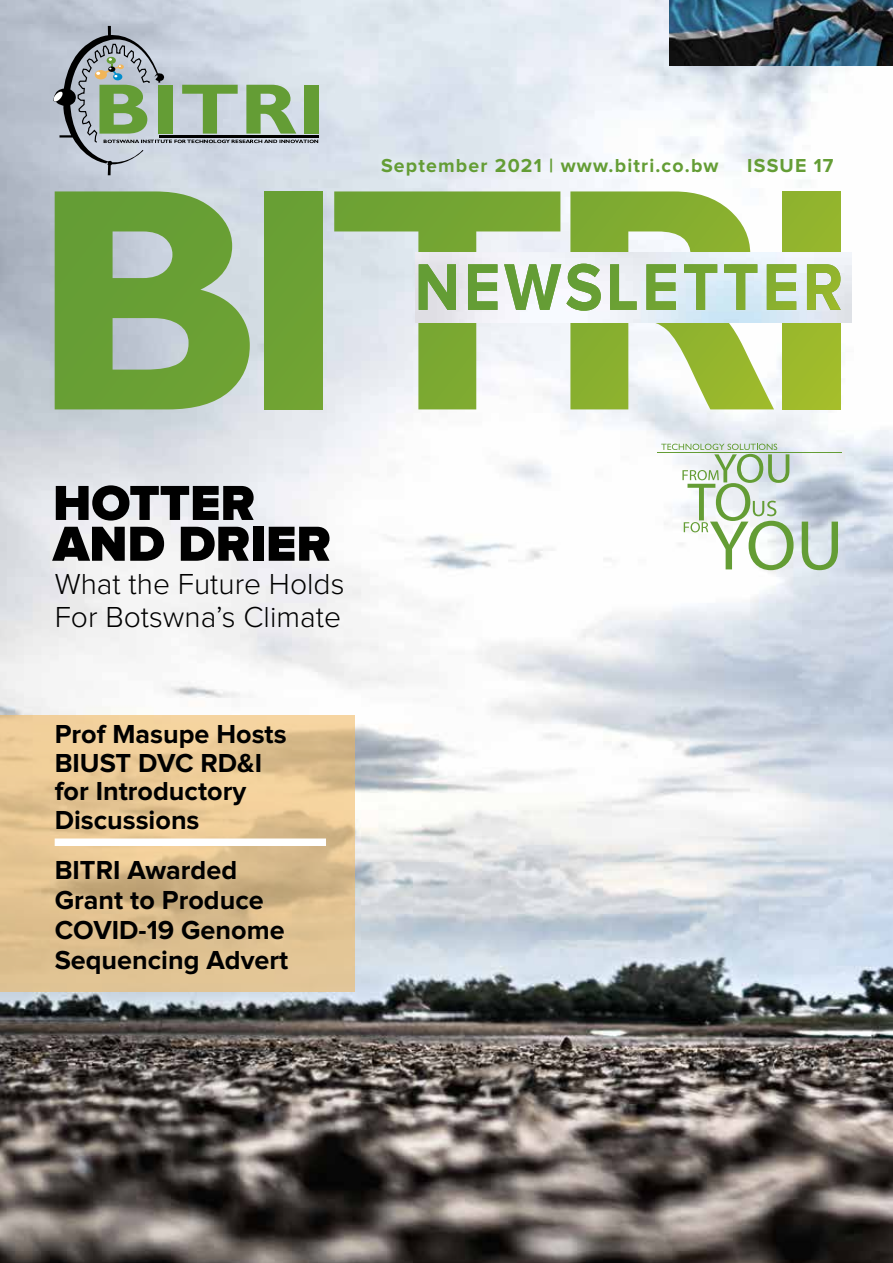
<style>
.page{position:relative;width:893px;height:1263px;background:#fff}
.page>*{position:absolute;margin:0;border:0;box-sizing:border-box;transform-origin:0 0}
.t1{font:900 51px/40.8px "Proxima Nova";color:#000}
.t2{font:300 30px/33px "Proxima Nova";color:#000}
.t3{font:700 27px/28.5px "Proxima Nova";color:#000}
.t4{font:700 19.5px "Proxima Nova";letter-spacing:.06em;color:#649d35}
</style>
<div class="page">
<img style="left:0;top:0;width:893px;height:1263px">
<svg style="left:0;top:716px;width:354px;height:276px;background:#e1c291"></svg>
<svg style="left:55px;top:191px;width:195px;height:218px;background:#7fab5d"></svg>
<div style="left:265px;top:191px;width:58px;height:218px;background:#6ca134"></div>
<svg style="left:334px;top:191px;width:85px;height:218px;background:#ccdacb"></svg>
<img style="left:416px;top:253px;width:435px;height:70px">
<svg style="left:419px;top:191px;width:422px;height:218px"></svg>
<hr style="left:657px;top:452px;width:184px;height:1px;background:#649d35">
<svg style="left:802px;top:522px;width:36px;height:48px;background:#adc8a6"></svg>
<svg style="left:661px;top:444px;width:132px;height:126px"></svg>
<svg style="left:51px;top:26px;width:267px;height:149px;background:#aebdb7"></svg>
<div style="left:55px;top:838px;width:271px;height:8px;background:#fff"></div>
<img style="left:669px;top:0;width:224px;height:66px">
<p class="t4" style="left:381px;top:156px;width:339px">September 2021 | www.bitri.co.bw</p>
<p class="t4" style="left:747px;top:156px;width:88px">ISSUE 17</p>
<h1 class="t1" style="left:53px;top:485px;width:279px">HOTTER<br>AND DRIER</h1>
<p class="t2" style="left:55px;top:569px;width:291px">What the Future Holds<br>For Botswna’s Climate</p>
<p class="t3" style="left:55px;top:721px;width:233px">Prof Masupe Hosts<br>BIUST DVC RD&amp;I for Introductory<br>Discussions</p>
<p class="t3" style="left:55px;top:856px;width:235px;line-height:30px">BITRI Awarded<br>Grant to Produce<br>COVID-19 Genome<br>Sequencing Advert</p>
</div>
